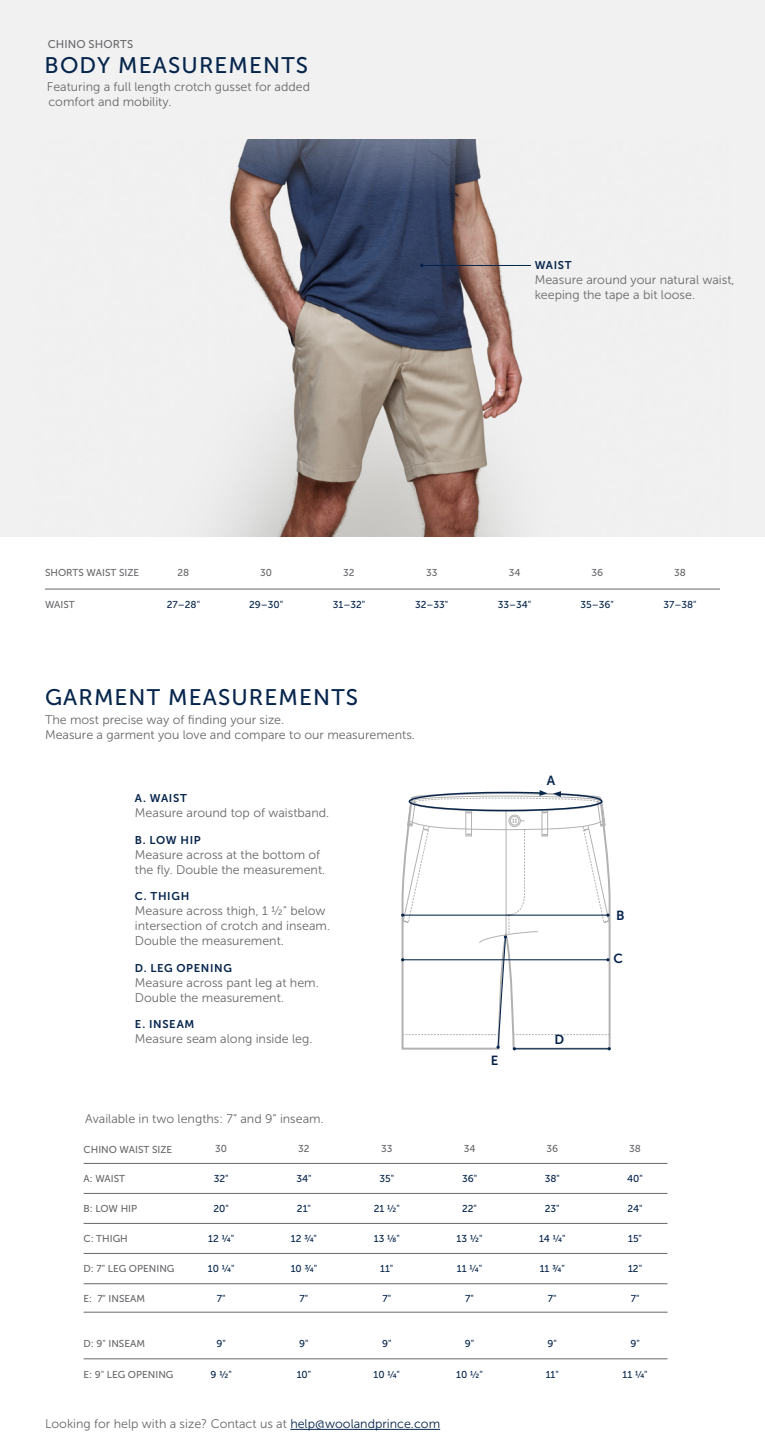
<style>
.page{position:relative;width:765px;height:1449px;background:#fff}
.page>*{position:absolute;margin:0;border:0;box-sizing:border-box;transform-origin:0 0}
.t1{font:22.5px "Museo Sans 500";letter-spacing:.05em;color:#06254c}
.t2{font:13.12px "Museo Sans 700";color:#06254c}
.t3{font:12.5px/15px "Museo Sans 300";color:#68686c}
.t4{font:11.25px "Museo Sans 700";letter-spacing:.055em;color:#06254c}
.t5{font:11.25px "Museo Sans 500";letter-spacing:.01em;color:#68686c}
.t6{font:10px "Museo Sans 500";color:#06254c}
.t7{font:10px "Museo Sans 500";color:#68686c}
.s1{color:#06254c}
</style>
<div class="page">
<div style="left:0;top:0;width:765px;height:536px;background:#f1f1f1"></div>
<img style="left:218px;top:194px;width:305px;height:342px">
<svg style="left:231px;top:139px;width:250px;height:55px;background:#595f75"></svg>
<hr style="left:422px;top:265px;width:109px;height:1px;background:#06254c">
<hr style="left:45px;top:589px;width:675px;height:1px;background:#68686c">
<hr style="left:290px;top:1429px;width:150px;height:1px;background:#06254c">
<svg style="left:401px;top:790px;width:210px;height:260px"></svg>
<hr style="left:84px;top:1163px;width:584px;height:1px;background:#68686c">
<hr style="left:84px;top:1193px;width:584px;height:1px;background:#68686c">
<hr style="left:84px;top:1223px;width:584px;height:1px;background:#68686c">
<hr style="left:84px;top:1253px;width:584px;height:1px;background:#68686c">
<hr style="left:84px;top:1283px;width:584px;height:1px;background:#68686c">
<hr style="left:84px;top:1312px;width:584px;height:1px;background:#68686c">
<hr style="left:84px;top:1359px;width:584px;height:1px;background:#68686c">
<p class="t5" style="left:48px;top:38px;width:87px">CHINO SHORTS</p>
<h1 class="t1" style="left:45px;top:53px;width:265px">BODY MEASUREMENTS</h1>
<p class="t3" style="left:47px;top:80px;width:265px">Featuring a full length crotch gusset for added comfort and mobility.</p>
<p class="t4" style="left:535px;top:259px;width:38px">WAIST</p>
<p class="t3" style="left:535px;top:272px;width:201px">Measure around your natural waist, keeping the tape a bit loose.</p>
<p class="t7" style="left:45px;top:567px;width:96px">SHORTS WAIST SIZE</p>
<p class="t7" style="left:45px;top:599px;width:31px">WAIST</p>
<p class="t7" style="left:178px;top:567px;width:13px">28</p>
<p class="t6" style="left:167px;top:599px;width:35px">27–28"</p>
<p class="t7" style="left:260px;top:567px;width:13px">30</p>
<p class="t6" style="left:249px;top:599px;width:36px">29–30"</p>
<p class="t7" style="left:343px;top:567px;width:13px">32</p>
<p class="t6" style="left:333px;top:599px;width:34px">31–32"</p>
<p class="t7" style="left:426px;top:567px;width:13px">33</p>
<p class="t6" style="left:415px;top:599px;width:35px">32–33"</p>
<p class="t7" style="left:509px;top:567px;width:13px">34</p>
<p class="t6" style="left:498px;top:599px;width:35px">33–34"</p>
<p class="t7" style="left:592px;top:567px;width:13px">36</p>
<p class="t6" style="left:581px;top:599px;width:35px">35–36"</p>
<p class="t7" style="left:674px;top:567px;width:13px">38</p>
<p class="t6" style="left:664px;top:599px;width:35px">37–38"</p>
<h1 class="t1" style="left:45px;top:685px;width:315px">GARMENT MEASUREMENTS</h1>
<p class="t3" style="left:45px;top:712px;width:372px">The most precise way of finding your size.<br>Measure a garment you love and compare to our measurements.</p>
<p class="t4" style="left:135px;top:792px;width:54px">A. WAIST</p>
<p class="t3" style="left:135px;top:805px;width:196px">Measure around top of waistband.</p>
<p class="t4" style="left:135px;top:833px;width:67px">B. LOW HIP</p>
<p class="t3" style="left:135px;top:847px;width:192px">Measure across at the bottom of the fly. Double the measurement.</p>
<p class="t4" style="left:135px;top:890px;width:56px">C. THIGH</p>
<p class="t3" style="left:135px;top:903px;width:197px">Measure across thigh, 1 ½" below intersection of crotch and inseam.<br>Double the measurement.</p>
<p class="t4" style="left:135px;top:961px;width:98px">D. LEG OPENING</p>
<p class="t3" style="left:135px;top:975px;width:185px">Measure across pant leg at hem.<br>Double the measurement.</p>
<p class="t4" style="left:135px;top:1018px;width:61px">E. INSEAM</p>
<p class="t3" style="left:135px;top:1031px;width:179px">Measure seam along inside leg.</p>
<p class="t3" style="left:85px;top:1111px;width:240px">Available in two lengths: 7” and 9” inseam.</p>
<p class="t7" style="left:84px;top:1144px;width:90px">CHINO WAIST SIZE</p>
<p class="t7" style="left:84px;top:1173px;width:43px">A: WAIST</p>
<p class="t7" style="left:84px;top:1203px;width:55px">B: LOW HIP</p>
<p class="t7" style="left:84px;top:1233px;width:46px">C: THIGH</p>
<p class="t7" style="left:84px;top:1263px;width:92px">D: 7" LEG OPENING</p>
<p class="t7" style="left:84px;top:1293px;width:63px">E: 7" INSEAM</p>
<p class="t7" style="left:84px;top:1338px;width:63px">D: 9" INSEAM</p>
<p class="t7" style="left:215px;top:1143px;width:13px">30</p>
<p class="t6" style="left:214px;top:1173px;width:16px">32"</p>
<p class="t6" style="left:214px;top:1203px;width:17px">20"</p>
<p class="t6" style="left:208px;top:1233px;width:28px">12 1/4"</p>
<p class="t6" style="left:208px;top:1263px;width:28px">10 1/4"</p>
<p class="t6" style="left:217px;top:1293px;width:10px">7"</p>
<p class="t6" style="left:217px;top:1338px;width:11px">9"</p>
<p class="t7" style="left:298px;top:1143px;width:13px">32</p>
<p class="t6" style="left:296px;top:1173px;width:17px">34"</p>
<p class="t6" style="left:297px;top:1203px;width:16px">21"</p>
<p class="t6" style="left:291px;top:1233px;width:28px">12 3/4"</p>
<p class="t6" style="left:291px;top:1263px;width:28px">10 3/4"</p>
<p class="t6" style="left:300px;top:1293px;width:10px">7"</p>
<p class="t6" style="left:299px;top:1338px;width:11px">9"</p>
<p class="t7" style="left:381px;top:1143px;width:13px">33</p>
<p class="t6" style="left:379px;top:1173px;width:16px">35"</p>
<p class="t6" style="left:374px;top:1203px;width:28px">21 1/2"</p>
<p class="t6" style="left:374px;top:1233px;width:28px">13 1/8"</p>
<p class="t6" style="left:380px;top:1263px;width:15px">11"</p>
<p class="t6" style="left:382px;top:1293px;width:10px">7"</p>
<p class="t6" style="left:382px;top:1338px;width:11px">9"</p>
<p class="t2" style="left:547px;top:774px;width:10px">A</p>
<p class="t2" style="left:491px;top:1053px;width:9px">E</p>
<p class="t7" style="left:464px;top:1143px;width:13px">34</p>
<p class="t6" style="left:462px;top:1173px;width:17px">36"</p>
<p class="t6" style="left:462px;top:1203px;width:16px">22"</p>
<p class="t6" style="left:457px;top:1233px;width:28px">13 1/2"</p>
<p class="t6" style="left:457px;top:1263px;width:27px">11 1/4"</p>
<p class="t6" style="left:465px;top:1293px;width:10px">7"</p>
<p class="t6" style="left:465px;top:1338px;width:11px">9"</p>
<p class="t2" style="left:554px;top:1032px;width:11px">D</p>
<p class="t7" style="left:546px;top:1143px;width:13px">36</p>
<p class="t6" style="left:545px;top:1173px;width:17px">38"</p>
<p class="t6" style="left:545px;top:1203px;width:16px">23"</p>
<p class="t6" style="left:539px;top:1233px;width:28px">14 1/4"</p>
<p class="t6" style="left:540px;top:1263px;width:27px">11 3/4"</p>
<p class="t6" style="left:548px;top:1293px;width:10px">7"</p>
<p class="t6" style="left:548px;top:1338px;width:11px">9"</p>
<p class="t2" style="left:616px;top:908px;width:10px">B</p>
<p class="t2" style="left:614px;top:952px;width:11px">C</p>
<p class="t7" style="left:629px;top:1143px;width:13px">38</p>
<p class="t6" style="left:627px;top:1173px;width:17px">40"</p>
<p class="t6" style="left:628px;top:1203px;width:17px">24"</p>
<p class="t6" style="left:628px;top:1233px;width:15px">15"</p>
<p class="t6" style="left:628px;top:1263px;width:16px">12"</p>
<p class="t6" style="left:631px;top:1293px;width:10px">7"</p>
<p class="t6" style="left:630px;top:1338px;width:11px">9"</p>
<p class="t7" style="left:84px;top:1369px;width:91px">E: 9" LEG OPENING</p>
<p class="t6" style="left:211px;top:1369px;width:23px">9 1/2"</p>
<p class="t6" style="left:297px;top:1369px;width:16px">10"</p>
<p class="t6" style="left:373px;top:1369px;width:28px">10 1/4"</p>
<p class="t6" style="left:456px;top:1369px;width:28px">10 1/2"</p>
<p class="t6" style="left:546px;top:1369px;width:15px">11"</p>
<p class="t6" style="left:622px;top:1369px;width:27px">11 1/4"</p>
<p class="t3" style="left:45px;top:1416px;width:397px">Looking for help with a size? Contact us at <span class="s1">help@woolandprince.com</span></p>
</div>
